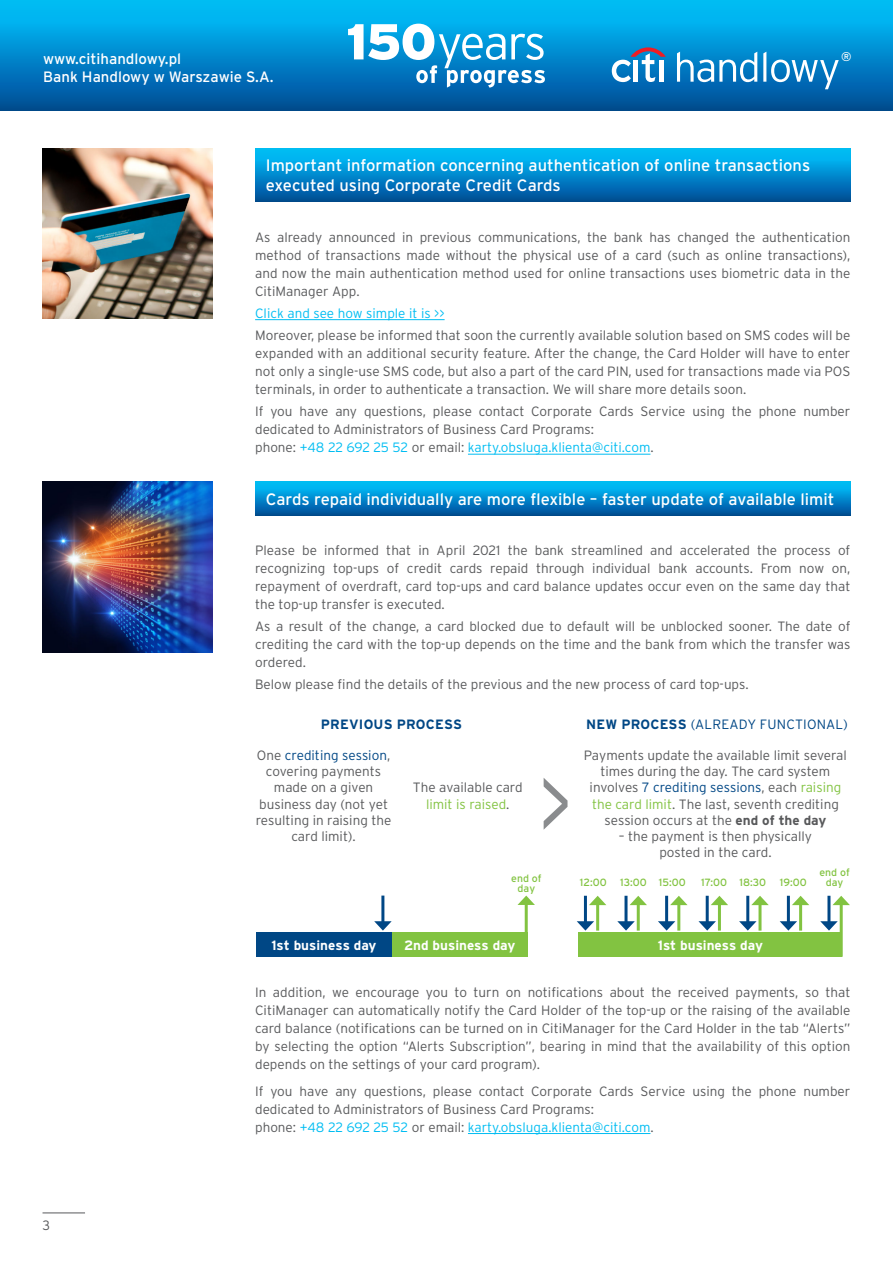
<style>
.page{position:relative;width:893px;height:1263px;background:#fff}
.page>*{position:absolute;margin:0;border:0;box-sizing:border-box;transform-origin:0 0}
.blue_head{font:16.5px/19.5px "Interstate Pl";color:#fff}
.t1{font:15px/18px "Interstate Pl";color:#fff}
.main_txt{font:300 13.5px/18px "Interstate Pl";color:#58595b;text-align:justify}
.main_txt-2{font:300 13.5px "Interstate Pl";color:#00bdf2}
.main_txt-3{font:700 13.5px "Interstate Pl";color:#fff}
.main_txt-4{font:300 13.5px "Interstate Pl";letter-spacing:.015em;color:#004785}
.main_txt-5{font:700 13.5px "Interstate Pl";letter-spacing:.015em;color:#004785}
.t2{font:12.6px "Interstate Pl";color:#fff}
.main_txt-6{font:10.5px/10.5px "Interstate Pl";color:#82c341;text-align:center}
.s1{color:#58595b}
.s2{font-weight:700}
.s3{color:#004785}
.s4{color:#82c341}
</style>
<div class="page">
<div style="left:0;top:0;width:893px;height:111px;background:linear-gradient(to bottom,#00c7ff,#004a96)"></div>
<svg style="left:677px;top:52px;width:80px;height:30px"></svg>
<svg style="left:763px;top:52px;width:76px;height:37px;background:#3894cd"></svg>
<svg style="left:612px;top:47px;width:54px;height:35px"></svg>
<hr style="left:659px;top:60px;width:4px;height:22px;background:#fff">
<svg style="left:348px;top:24px;width:197px;height:64px"></svg>
<hr style="left:43px;top:1212px;width:42px;height:1px;background:#58595b">
<div style="left:255px;top:149px;width:595px;height:53px;background:linear-gradient(to bottom,#00c7ff,#004b97)"></div>
<svg style="left:255px;top:482px;width:595px;height:33px;background:#008acc"></svg>
<hr style="left:255px;top:319px;width:190px;height:1px;background:#00bdf2">
<hr style="left:468px;top:454px;width:182px;height:1px;background:#00bdf2">
<hr style="left:468px;top:1133px;width:182px;height:1px;background:#00bdf2">
<img style="left:43px;top:149px;width:170px;height:170px">
<img style="left:43px;top:482px;width:170px;height:170px">
<div style="left:578px;top:933px;width:264px;height:24px;background:#82c341"></div>
<div style="left:256px;top:933px;width:136px;height:24px;background:#004785"></div>
<div style="left:392px;top:933px;width:136px;height:24px;background:#82c341"></div>
<hr style="left:381px;top:895px;width:3px;height:29px;background:#004785">
<svg style="left:374px;top:921px;width:18px;height:10px"></svg>
<hr style="left:584px;top:896px;width:3px;height:28px;background:#004785">
<svg style="left:577px;top:921px;width:17px;height:10px"></svg>
<hr style="left:596px;top:902px;width:3px;height:29px;background:#82c341">
<svg style="left:589px;top:896px;width:17px;height:9px"></svg>
<hr style="left:624px;top:896px;width:3px;height:28px;background:#004785">
<svg style="left:617px;top:921px;width:18px;height:10px"></svg>
<hr style="left:637px;top:902px;width:3px;height:29px;background:#82c341">
<svg style="left:629px;top:896px;width:18px;height:9px"></svg>
<hr style="left:665px;top:896px;width:3px;height:28px;background:#004785">
<svg style="left:658px;top:921px;width:17px;height:10px"></svg>
<hr style="left:677px;top:902px;width:3px;height:29px;background:#82c341">
<svg style="left:670px;top:896px;width:18px;height:9px"></svg>
<hr style="left:706px;top:896px;width:3px;height:28px;background:#004785">
<svg style="left:698px;top:921px;width:18px;height:10px"></svg>
<hr style="left:718px;top:902px;width:3px;height:29px;background:#82c341">
<svg style="left:711px;top:896px;width:17px;height:9px"></svg>
<hr style="left:746px;top:896px;width:3px;height:28px;background:#004785">
<svg style="left:739px;top:921px;width:17px;height:10px"></svg>
<hr style="left:758px;top:902px;width:3px;height:29px;background:#82c341">
<svg style="left:751px;top:896px;width:18px;height:9px"></svg>
<hr style="left:787px;top:896px;width:3px;height:28px;background:#004785">
<svg style="left:780px;top:921px;width:17px;height:10px"></svg>
<hr style="left:799px;top:902px;width:3px;height:29px;background:#82c341">
<svg style="left:792px;top:896px;width:17px;height:9px"></svg>
<hr style="left:840px;top:902px;width:3px;height:55px;background:#82c341">
<svg style="left:832px;top:896px;width:18px;height:9px"></svg>
<hr style="left:525px;top:902px;width:3px;height:55px;background:#82c341">
<svg style="left:517px;top:895px;width:18px;height:10px"></svg>
<svg style="left:544px;top:778px;width:23px;height:51px"></svg>
<hr style="left:827px;top:896px;width:3px;height:28px;background:#004785">
<svg style="left:820px;top:921px;width:18px;height:10px"></svg>
<p class="t1" style="left:43px;top:49px;width:232px">www.citihandlowy.pl<br>Bank Handlowy w Warszawie S.A.</p>
<p class="t2" style="left:841px;top:49px;width:12px">®</p>
<p class="blue_head" style="left:266px;top:156px;width:546px">Important information concerning authentication of online transactions executed using Corporate Credit Cards</p>
<p class="main_txt" style="left:255px;top:228px;width:597px">As already announced in previous communications, the bank has changed the authentication method of transactions made without the physical use of a card (such as online transactions), and now the main authentication method used for online transactions uses biometric data in the CitiManager App.</p>
<p class="main_txt-2" style="left:255px;top:305px;width:191px">Click and see how simple it is &gt;&gt;</p>
<p class="main_txt" style="left:255px;top:326px;width:597px">Moreover, please be informed that soon the currently available solution based on SMS codes will be expanded with an additional security feature. After the change, the Card Holder will have to enter not only a single-use SMS code, but also a part of the card PIN, used for transactions made via POS terminals, in order to authenticate a transaction. We will share more details soon.</p>
<p class="main_txt" style="left:255px;top:402px;width:597px">If you have any questions, please contact Corporate Cards Service using the phone number dedicated to Administrators of Business Card Programs:</p>
<p class="main_txt-2" style="left:255px;top:440px;width:400px"><span class="s1">phone:</span> +48 22 692 25 52 <span class="s1">or email:</span> karty.obsluga.klienta@citi.com<span class="s1">.</span></p>
<p class="blue_head" style="left:266px;top:489px;width:570px">Cards repaid individually are more flexible – faster update of available limit</p>
<p class="main_txt" style="left:255px;top:541px;width:597px">Please be informed that in April 2021 the bank streamlined and accelerated the process of recognizing top-ups of credit cards repaid through individual bank accounts. From now on, repayment of overdraft, card top-ups and card balance updates occur even on the same day that the top-up transfer is executed.</p>
<p class="main_txt" style="left:255px;top:617px;width:597px">As a result of the change, a card blocked due to default will be unblocked sooner. The date of crediting the card with the top-up depends on the time and the bank from which the transfer was ordered.</p>
<p class="main_txt" style="left:255px;top:675px;width:495px">Below please find the details of the previous and the new process of card top-ups.</p>
<p class="main_txt-5" style="left:321px;top:717px;width:143px">PREVIOUS PROCESS</p>
<p class="main_txt-4" style="left:586px;top:717px;width:263px"><span class="s2">NEW PROCESS</span> (ALREADY FUNCTIONAL)</p>
<p class="main_txt" style="left:256px;top:747px;width:137px;line-height:16.2px;text-align:center">One <span class="s3">crediting session</span>, covering payments made on a given business day (not yet resulting in raising the card limit).</p>
<p class="main_txt" style="left:413px;top:779px;width:111px;line-height:16.2px;text-align:center">The available card <span class="s4">limit is raised</span>.</p>
<p class="main_txt-6" style="left:511px;top:873px;width:32px">end of day</p>
<p class="main_txt" style="left:584px;top:747px;width:264px;line-height:16.2px;text-align:center">Payments update the available limit several times during the day. The card system involves <span class="s3">7 crediting sessions</span>, each <span class="s4">raising the card limit</span>. The last, seventh crediting session occurs at the <span class="s2">end of the day</span></p>
<p class="main_txt" style="left:619px;top:828px;width:195px;line-height:16.2px;text-align:center">– the payment is then physically posted in the card.</p>
<p class="main_txt-6" style="left:580px;top:877px;width:28px">12:00</p>
<p class="main_txt-6" style="left:620px;top:877px;width:28px">13:00</p>
<p class="main_txt-6" style="left:659px;top:877px;width:28px">15:00</p>
<p class="main_txt-6" style="left:701px;top:877px;width:27px">17:00</p>
<p class="main_txt-6" style="left:740px;top:877px;width:28px">18:30</p>
<p class="main_txt-6" style="left:780px;top:877px;width:28px">19:00</p>
<p class="main_txt-6" style="left:819px;top:867px;width:32px">end of day</p>
<p class="main_txt-3" style="left:271px;top:937px;width:107px">1st business day</p>
<p class="main_txt-3" style="left:404px;top:937px;width:113px">2nd business day</p>
<p class="main_txt-3" style="left:658px;top:937px;width:107px">1st business day</p>
<p class="main_txt" style="left:43px;top:1216px;width:9px">3</p>
<p class="main_txt" style="left:255px;top:983px;width:597px">In addition, we encourage you to turn on notifications about the received payments, so that CitiManager can automatically notify the Card Holder of the top-up or the raising of the available card balance (notifications can be turned on in CitiManager for the Card Holder in the tab “Alerts” by selecting the option “Alerts Subscription”, bearing in mind that the availability of this option depends on the settings of your card program).</p>
<p class="main_txt" style="left:255px;top:1082px;width:597px">If you have any questions, please contact Corporate Cards Service using the phone number dedicated to Administrators of Business Card Programs:</p>
<p class="main_txt-2" style="left:255px;top:1119px;width:400px"><span class="s1">phone:</span> +48 22 692 25 52 <span class="s1">or email:</span> karty.obsluga.klienta@citi.com<span class="s1">.</span></p>
</div>
